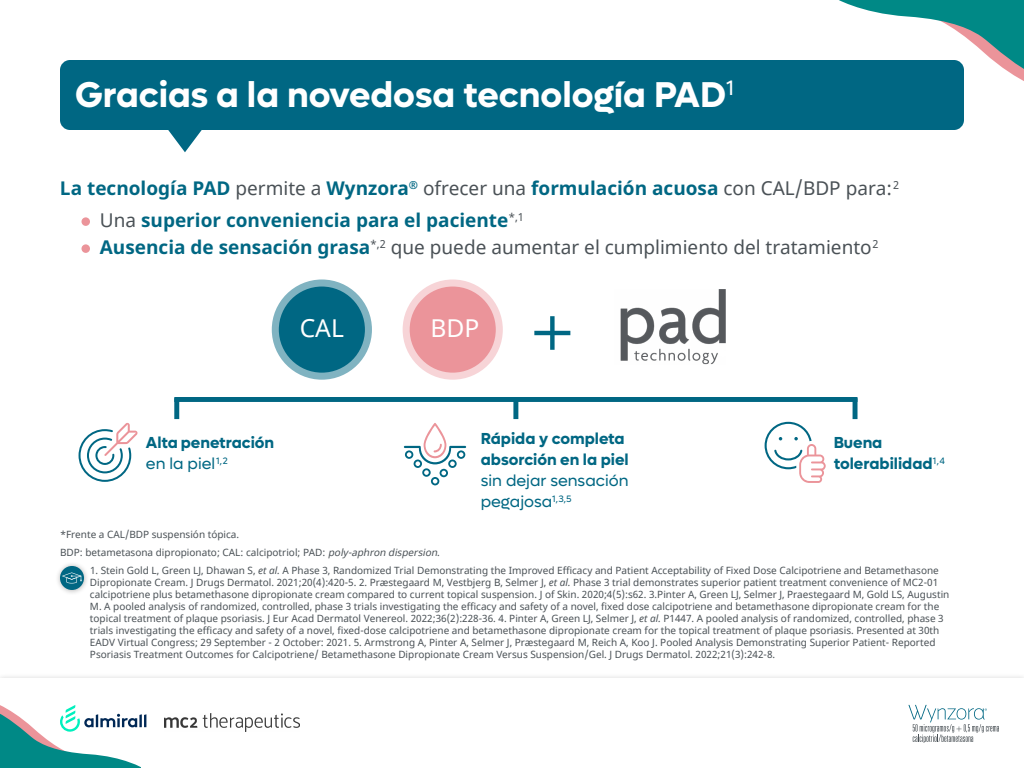
<style>
.page{position:relative;width:1024px;height:768px;background:#fff}
.page>*{position:absolute;margin:0;border:0;box-sizing:border-box;transform-origin:0 0}
.t1{font:700 36px "Lufga";color:#fff}
.t2{font:24.65px "Noto Sans";color:#fff}
.t3{font:700 19px/32px "Noto Sans";color:#006783}
.t4{font:19px "Noto Sans";color:#4a5156}
.t5{font:700 16px/21px "Lufga";color:#006783}
.t6{font:16px/21px "Lufga";color:#006783}
.t7{font:10px/12px "Noto Sans";color:#4a5156}
.s1{font-weight:400;color:#4a5156}
.s2{font-weight:700;color:#006783}
.s3{font-weight:400}
.s4{font-style:italic}
</style>
<div class="page">
<div style="left:0;top:672px;width:1024px;height:96px;background:#f9f9f9"></div>
<div style="left:0;top:678px;width:1024px;height:90px;background:#fff"></div>
<svg style="left:908px;top:705px;width:91px;height:38px"></svg>
<svg style="left:839px;top:0;width:185px;height:81px"></svg>
<img style="left:165px;top:713px;width:134px;height:18px">
<svg style="left:0;top:705px;width:146px;height:63px"></svg>
<div style="left:55px;top:561px;width:34px;height:34px;background:#000;opacity:.3"></div>
<div style="left:60px;top:566px;width:24px;height:24px;background:#006783;border-radius:50%"></div>
<svg style="left:62px;top:572px;width:20px;height:11px"></svg>
<div style="left:82px;top:217px;width:8px;height:9px;background:#eb949a;border-radius:50%"></div>
<div style="left:82px;top:244px;width:8px;height:9px;background:#eb949a;border-radius:50%"></div>
<svg style="left:79px;top:423px;width:59px;height:59px"></svg>
<svg style="left:404px;top:423px;width:62px;height:62px"></svg>
<svg style="left:765px;top:422px;width:61px;height:61px"></svg>
<div style="left:275px;top:283px;width:93px;height:93px;background:#006783;border-radius:50%"></div>
<div style="left:272px;top:279px;width:100px;height:101px;border:7px solid #80b3c1;border-radius:50%"></div>
<div style="left:406px;top:283px;width:93px;height:93px;background:#eb949a;border-radius:50%"></div>
<div style="left:403px;top:279px;width:100px;height:101px;border:7px solid #f7d4d7;border-radius:50%"></div>
<hr style="left:534px;top:331px;width:36px;height:4px;background:#006783">
<div style="left:550px;top:316px;width:5px;height:34px;background:#006783"></div>
<img style="left:620px;top:290px;width:106px;height:75px">
<div style="left:174px;top:398px;width:5px;height:21px;background:#006783"></div>
<div style="left:853px;top:398px;width:5px;height:21px;background:#006783"></div>
<div style="left:174px;top:397px;width:684px;height:5px;background:#006783"></div>
<div style="left:513px;top:398px;width:5px;height:21px;background:#006783"></div>
<div style="left:60px;top:60px;width:904px;height:70px;background:#006783;border-radius:10px"></div>
<svg style="left:168px;top:130px;width:34px;height:22px"></svg>
<h1 class="t1" style="left:75px;top:74px;width:660px">Gracias a la novedosa tecnología PAD<sup>1</sup></h1>
<h3 class="t3" style="left:100px;top:173px;width:801px;text-indent:-40px">La tecnología PAD <span class="s1">permite a</span> Wynzora<sup>®</sup> <span class="s1">ofrecer una</span> formulación acuosa <span class="s1">con CAL/BDP para:</span><sup>2<br></sup><span class="s1">Una</span> superior conveniencia para el paciente<sup>*,1</sup></h3>
<h3 class="t4" style="left:100px;top:234px;width:780px"><span class="s2">Ausencia de sensación grasa</span><sup>*,2</sup> que puede aumentar el cumplimiento del tratamiento<sup>2</sup></h3>
<h2 class="t2" style="left:300px;top:311px;width:46px">CAL</h2>
<h2 class="t2" style="left:430px;top:311px;width:50px">BDP</h2>
<h3 class="t5" style="left:146px;top:432px;width:130px">Alta penetración <span class="s3">en la piel</span><sup>1,2</sup></h3>
<h3 class="t5" style="left:481px;top:428px;width:150px">Rápida y completa absorción en la piel</h3>
<h3 class="t6" style="left:481px;top:470px;width:149px">sin dejar sensación pegajosa<sup>1,3,5</sup></h3>
<h3 class="t5" style="left:834px;top:432px;width:113px">Buena tolerabilidad<sup>1,4</sup></h3>
<p class="t7" style="left:60px;top:526px;width:382px;line-height:18px">*Frente a CAL/BDP suspensión tópica.<br>BDP: betametasona dipropionato; CAL: calcipotriol; PAD: <span class="s4">poly-aphron dispersion</span>.</p>
<p class="t7" style="left:90px;top:565px;width:861px">1. Stein Gold L, Green LJ, Dhawan S, <span class="s4">et al.</span> A Phase 3, Randomized Trial Demonstrating the Improved Efficacy and Patient Acceptability of Fixed Dose Calcipotriene and Betamethasone Dipropionate Cream. J Drugs Dermatol. 2021;20(4):420-5. 2. Præstegaard M, Vestbjerg B, Selmer J, <span class="s4">et al.</span> Phase 3 trial demonstrates superior patient treatment convenience of MC2-01 calcipotriene plus betamethasone dipropionate cream compared to current topical suspension. J of Skin. 2020;4(5):s62. 3.Pinter A, Green LJ, Selmer J, Praestegaard M, Gold LS, Augustin M. A pooled analysis of randomized, controlled, phase 3 trials investigating the efficacy and safety of a novel, fixed dose calcipotriene and betamethasone dipropionate cream for the topical treatment of plaque psoriasis. J Eur Acad Dermatol Venereol. 2022;36(2):228-36. 4. Pinter A, Green LJ, Selmer J, <span class="s4">et al.</span> P1447. A pooled analysis of randomized, controlled, phase 3 trials investigating the efficacy and safety of a novel, fixed-dose calcipotriene and betamethasone dipropionate cream for the topical treatment of plaque psoriasis. Presented at 30th EADV Virtual Congress; 29 September - 2 October: 2021. 5. Armstrong A, Pinter A, Selmer J, Præstegaard M, Reich A, Koo J. Pooled Analysis Demonstrating Superior Patient- Reported Psoriasis Treatment Outcomes for Calcipotriene/ Betamethasone Dipropionate Cream Versus Suspension/Gel. J Drugs Dermatol. 2022;21(3):242-8.</p>
</div>
